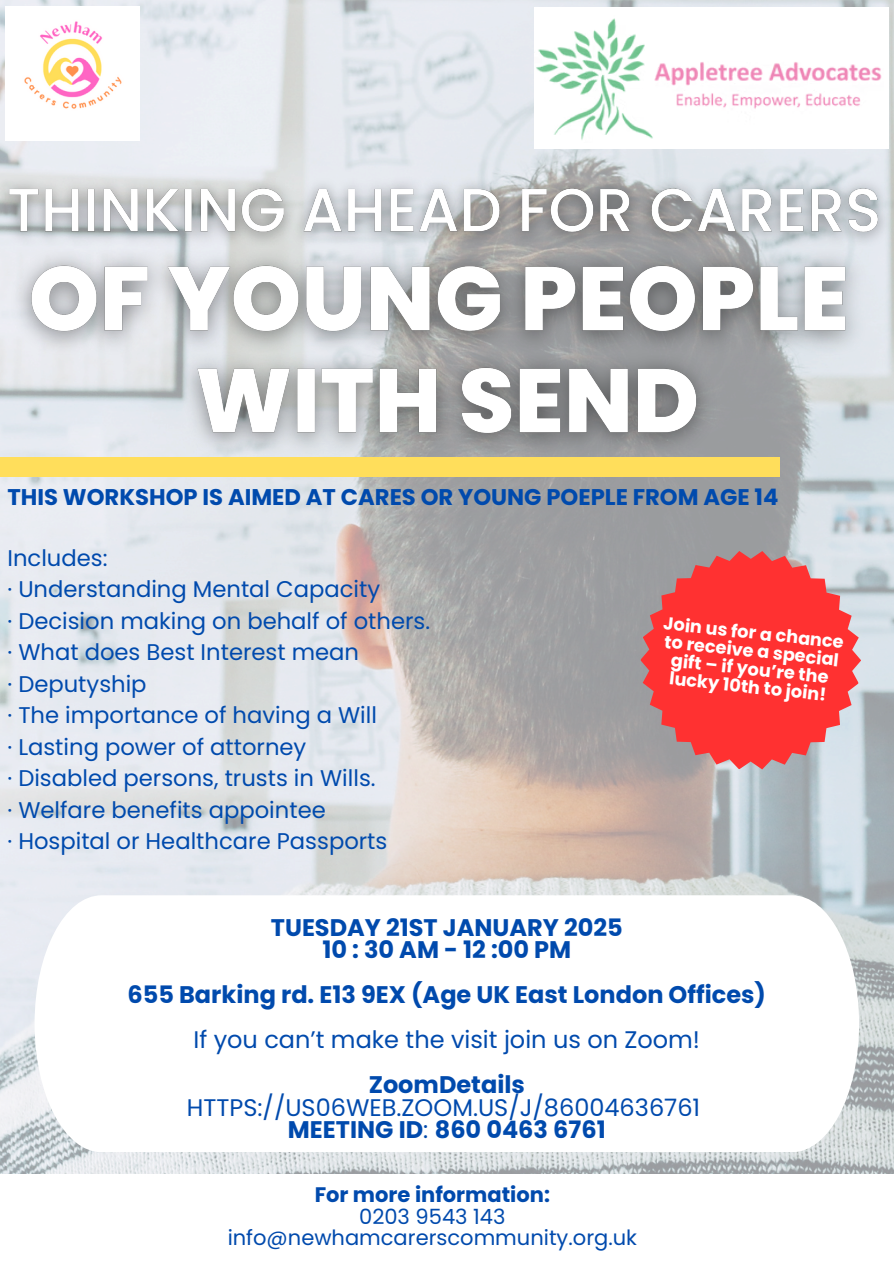
<style>
.page{position:relative;width:894px;height:1264px;background:#fff}
.page>*{position:absolute;margin:0;border:0;box-sizing:border-box;transform-origin:0 0}
.t1{font:24px/22.5px "Poppins";color:#004aad;text-align:center}
.t2{font:700 24px/22.5px "Poppins";color:#004aad;text-align:center}
.t3{font:22.65px/31.5px "Poppins";color:#004aad}
.t4{font:700 22.65px "Poppins";color:#004aad}
.t5{font:21px/21.3px "Poppins";color:#004aad;text-align:center}
.t6{font:700 17.7px/18px "Poppins";color:#fff;text-align:center}
.s1{font-weight:700}
</style>
<div class="page">
<img style="left:0;top:0;width:893px;height:1174px">
<div style="left:0;top:457px;width:779px;height:19px;background:#ffde5b"></div>
<img style="left:5px;top:7px;width:134px;height:133px">
<div style="left:534px;top:7px;width:354px;height:141px;background:#fff"></div>
<img style="left:536px;top:18px;width:346px;height:122px">
<img style="left:0;top:167px;width:893px;height:88px">
<svg style="left:640px;top:551px;width:220px;height:218px;background:#ea5354"></svg>
<svg style="left:35px;top:895px;width:823px;height:257px"></svg>
<img style="left:0;top:236px;width:878px;height:233px">
<h4 class="t4" style="left:7px;top:481px;width:772px">THIS WORKSHOP IS AIMED AT CARES OR YOUNG POEPLE FROM AGE 14</h4>
<h5 class="t3" style="left:7px;top:542px;width:424px">Includes:<br>· Understanding Mental Capacity<br>· Decision making on behalf of others. · What does Best Interest mean<br>· Deputyship<br>· The importance of having a Will<br>· Lasting power of attorney<br>· Disabled persons, trusts in Wills.<br>· Welfare benefits appointee<br>· Hospital or Healthcare Passports</h5>
<p class="t6" style="left:664px;top:614px;width:182px;rotate:6deg">Join us for a chance to receive a special gift – if you’re the lucky 10th to join!</p>
<p class="t2" style="left:271px;top:916px;width:353px">TUESDAY 21ST JANUARY 2025<br>10:30AM-12:00PM</p>
<h3 class="t2" style="left:127px;top:983px;width:639px">655 Barking rd. E13 9EX (Age UK East London Offices)</h3>
<h5 class="t1" style="left:193px;top:1028px;width:508px">If you can’t make the visit join us on Zoom!</h5>
<p class="t1" style="left:187px;top:1073px;width:515px"><span class="s1">ZoomDetails<br></span>HTTPS://US06WEB.ZOOM.US/J/86004636761<br><span class="s1">MEETING ID</span>: <span class="s1">860 0463 6761</span></p>
<h3 class="t5" style="left:227px;top:1184px;width:411px"><span class="s1">For more information:<br></span>0203 9543 143 info@newhamcarerscommunity.org.uk</h3>
</div>
